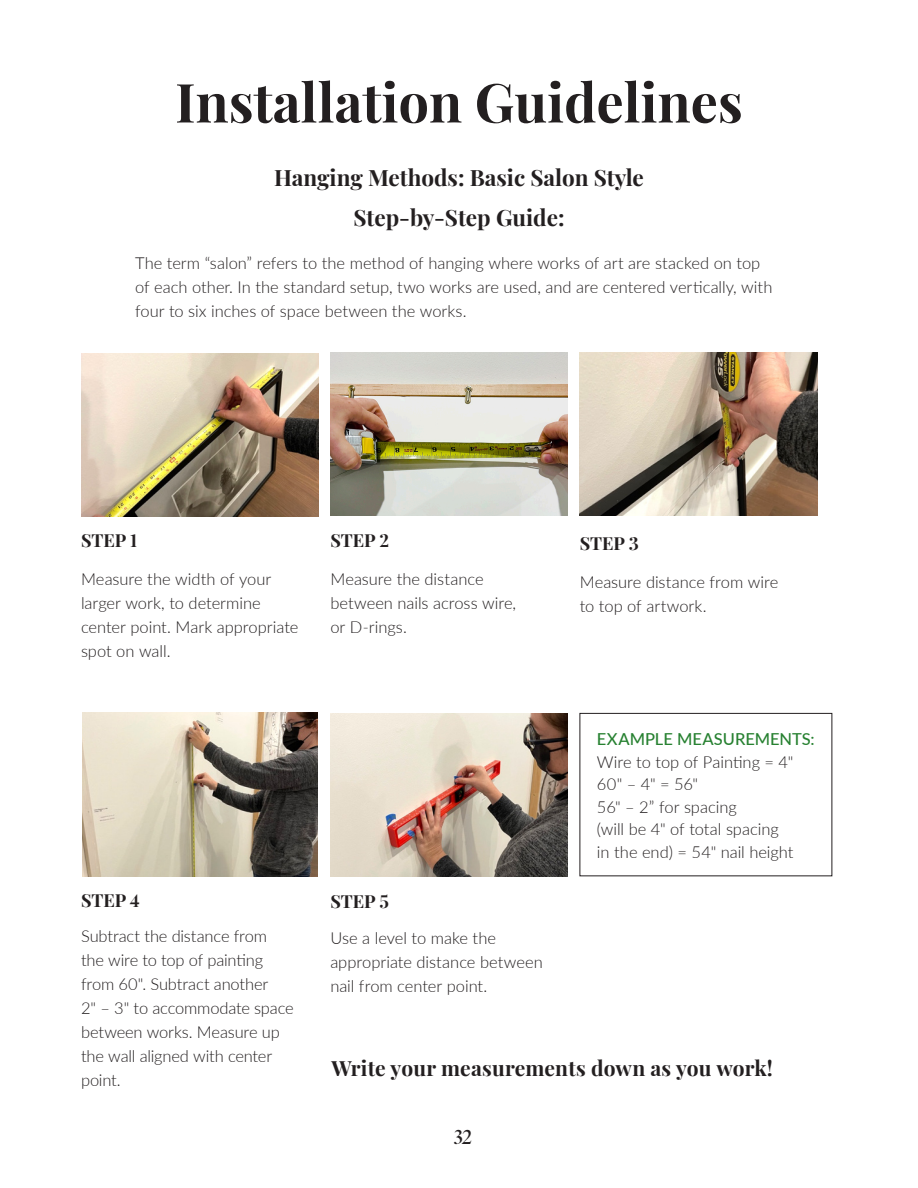
<style>
.page{position:relative;width:918px;height:1188px;background:#fff}
.page>*{position:absolute;margin:0;border:0;box-sizing:border-box;transform-origin:0 0}
._36pt_Size_Align_Center{font:700 54px "Playfair Display";color:#231f20}
._15pt_Size_Align_Center{font:700 22.5px "Playfair Display";color:#231f20}
._15pt_Size_Align_Center-2{font:700 21px "Playfair Display";letter-spacing:.01em;color:#231f20}
.t1{font:700 19.5px "Big Caslon FB";color:#231f20}
._10pt_Size_Align_Left{font:700 18px "Playfair Display";color:#231f20}
.t2{font:300 16.5px/24px "Lato";letter-spacing:-.005em;color:#231f20}
.t3{font:500 16.5px "Lato";color:#278131}
</style>
<div class="page">
<div style="left:580px;top:713px;width:252px;height:163px;border:1px solid #231f20"></div>
<img style="left:81px;top:353px;width:238px;height:163px">
<img style="left:330px;top:352px;width:238px;height:164px">
<img style="left:580px;top:352px;width:237px;height:164px">
<img style="left:82px;top:713px;width:235px;height:163px">
<img style="left:330px;top:713px;width:238px;height:163px">
<p class="_36pt_Size_Align_Center" style="left:175px;top:60px;width:569px">Installation Guidelines</p>
<p class="_15pt_Size_Align_Center" style="left:274px;top:160px;width:371px">Hanging Methods: Basic Salon Style</p>
<p class="_15pt_Size_Align_Center" style="left:353px;top:200px;width:213px">Step-by-Step Guide:</p>
<p class="t2" style="left:135px;top:251px;width:639px">The term “salon” refers to the method of hanging where works of art are stacked on top of each other. In the standard setup, two works are used, and are centered vertically, with four to six inches of space between the works.</p>
<p class="_10pt_Size_Align_Left" style="left:81px;top:526px;width:58px">STEP 1</p>
<p class="t2" style="left:81px;top:567px;width:219px">Measure the width of your larger work, to determine center point. Mark appropriate spot on wall.</p>
<p class="_10pt_Size_Align_Left" style="left:330px;top:526px;width:60px">STEP 2</p>
<p class="_10pt_Size_Align_Left" style="left:580px;top:529px;width:61px">STEP 3</p>
<p class="t2" style="left:330px;top:567px;width:187px">Measure the distance between nails across wire, or D-rings.</p>
<p class="t2" style="left:580px;top:570px;width:200px">Measure distance from wire to top of artwork.</p>
<p class="t3" style="left:597px;top:727px;width:219px">EXAMPLE MEASUREMENTS:</p>
<p class="t2" style="left:597px;top:749px;width:198px">Wire to top of Painting = 4"</p>
<p class="t2" style="left:597px;top:772px;width:102px">60" – 4" = 56"</p>
<p class="t2" style="left:597px;top:795px;width:198px;line-height:22.5px">56" – 2” for spacing<br>(will be 4" of total spacing in the end) = 54" nail height</p>
<p class="_10pt_Size_Align_Left" style="left:81px;top:886px;width:60px">STEP 4</p>
<p class="_10pt_Size_Align_Left" style="left:330px;top:887px;width:60px">STEP 5</p>
<p class="t2" style="left:81px;top:924px;width:214px">Subtract the distance from the wire to top of painting from 60". Subtract another<br>2" – 3" to accommodate space between works. Measure up the wall aligned with center point.</p>
<p class="t2" style="left:330px;top:925px;width:214px">Use a level to make the appropriate distance between nail from center point.</p>
<p class="_15pt_Size_Align_Center-2" style="left:331px;top:1051px;width:443px">Write your measurements down as you work!</p>
<p class="t1" style="left:454px;top:1126px;width:19px">32</p>
</div>
